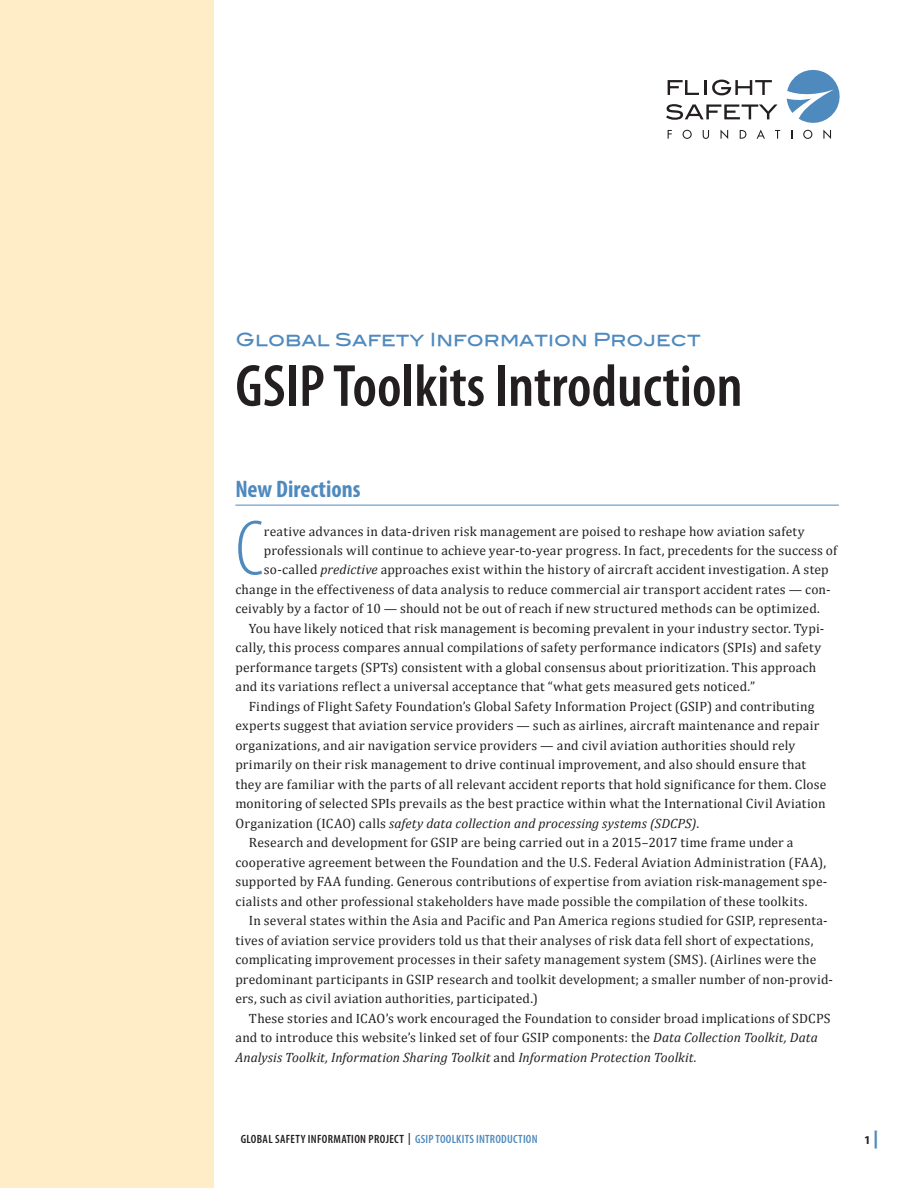
<style>
.page{position:relative;width:918px;height:1188px;background:#fff}
.page>*{position:absolute;margin:0;border:0;box-sizing:border-box;transform-origin:0 0}
.t1{font:300 condensed 79.35px "Myriad Pro";color:#4f8abe}
.t2{font:600 condensed 60px "Myriad Pro";color:#231f20}
.t3{font:700 condensed 24px "Myriad Pro";color:#4f8abe}
.t4{font:18px "Blair Md ITCTT Medium";color:#4f8abe}
.t5{font:13.5px "Cambria";letter-spacing:.015em;color:#231f20}
.t6{font:italic 13.5px "Cambria";letter-spacing:.005em;color:#231f20}
.t7{font:600 condensed 12px "Myriad Pro";letter-spacing:.025em;color:#231f20}
.t8{font:700 12px "Myriad Pro";color:#231f20}
.s1{font-style:italic}
.s2{font-style:normal}
.s3{color:#4f8abe}
.s4{font-weight:900;font-size:18px;color:#4f8abe}
</style>
<div class="page">
<div style="left:0;top:0;width:214px;height:1188px;background:#ffedc7"></div>
<svg style="left:668px;top:80px;width:38px;height:15px"></svg>
<svg style="left:712px;top:80px;width:60px;height:15px"></svg>
<svg style="left:666px;top:104px;width:112px;height:16px"></svg>
<svg style="left:668px;top:130px;width:4px;height:9px"></svg>
<svg style="left:683px;top:130px;width:9px;height:9px"></svg>
<svg style="left:703px;top:130px;width:6px;height:9px"></svg>
<svg style="left:721px;top:130px;width:7px;height:9px"></svg>
<svg style="left:740px;top:130px;width:6px;height:9px"></svg>
<svg style="left:757px;top:130px;width:8px;height:9px"></svg>
<svg style="left:775px;top:130px;width:5px;height:9px"></svg>
<svg style="left:787px;top:69px;width:53px;height:70px"></svg>
<hr style="left:235px;top:505px;width:604px;height:1px;background:#4f8abe">
<h3 class="t4" style="left:235px;top:325px;width:467px">Global Safety Information Project</h3>
<h2 class="t2" style="left:235px;top:349px;width:509px">GSIP Toolkits Introduction</h2>
<h3 class="t3" style="left:235px;top:474px;width:127px">New Directions</h3>
<h1 class="t1" style="left:235px;top:501px;width:30px">C</h1>
<p class="t5" style="left:264px;top:523px;width:542px">reative advances in data-driven risk management are poised to reshape how aviation safety</p>
<p class="t5" style="left:264px;top:542px;width:575px">professionals will continue to achieve year-to-year progress. In fact, precedents for the success of</p>
<p class="t5" style="left:264px;top:562px;width:566px">so-called <span class="s1">predictive</span> approaches exist within the history of aircraft accident investigation. A step</p>
<p class="t5" style="left:235px;top:581px;width:597px">change in the effectiveness of data analysis to reduce commercial air transport accident rates — con-</p>
<p class="t5" style="left:235px;top:601px;width:586px">ceivably by a factor of 10 — should not be out of reach if new structured methods can be optimized.</p>
<p class="t5" style="left:249px;top:620px;width:577px">You have likely noticed that risk management is becoming prevalent in your industry sector. Typi-</p>
<p class="t5" style="left:235px;top:640px;width:587px">cally, this process compares annual compilations of safety performance indicators (SPIs) and safety</p>
<p class="t5" style="left:235px;top:659px;width:582px">performance targets (SPTs) consistent with a global consensus about prioritization. This approach</p>
<p class="t5" style="left:235px;top:679px;width:521px">and its variations reflect a universal acceptance that “what gets measured gets noticed.”</p>
<p class="t5" style="left:249px;top:698px;width:567px">Findings of Flight Safety Foundation’s Global Safety Information Project (GSIP) and contributing</p>
<p class="t5" style="left:235px;top:718px;width:586px">experts suggest that aviation service providers — such as airlines, aircraft maintenance and repair</p>
<p class="t5" style="left:235px;top:737px;width:561px">organizations, and air navigation service providers — and civil aviation authorities should rely</p>
<p class="t5" style="left:235px;top:757px;width:572px">primarily on their risk management to drive continual improvement, and also should ensure that</p>
<p class="t5" style="left:235px;top:776px;width:592px">they are familiar with the parts of all relevant accident reports that hold significance for them. Close</p>
<p class="t5" style="left:235px;top:796px;width:592px">monitoring of selected SPIs prevails as the best practice within what the International Civil Aviation</p>
<p class="t6" style="left:235px;top:814px;width:465px"><span class="s2">Organization (ICAO) calls</span> safety data collection and processing systems (SDCPS)<span class="s2">.</span></p>
<p class="t5" style="left:249px;top:835px;width:546px">Research and development for GSIP are being carried out in a 2015–2017 time frame under a</p>
<p class="t5" style="left:235px;top:854px;width:592px">cooperative agreement between the Foundation and the U.S. Federal Aviation Administration (FAA),</p>
<p class="t5" style="left:235px;top:874px;width:593px">supported by FAA funding. Generous contributions of expertise from aviation risk-management spe-</p>
<p class="t5" style="left:235px;top:893px;width:574px">cialists and other professional stakeholders have made possible the compilation of these toolkits.</p>
<p class="t5" style="left:249px;top:913px;width:580px">In several states within the Asia and Pacific and Pan America regions studied for GSIP, representa-</p>
<p class="t5" style="left:235px;top:932px;width:580px">tives of aviation service providers told us that their analyses of risk data fell short of expectations,</p>
<p class="t5" style="left:235px;top:952px;width:582px">complicating improvement processes in their safety management system (SMS). (Airlines were the</p>
<p class="t5" style="left:235px;top:971px;width:599px">predominant participants in GSIP research and toolkit development; a smaller number of non-provid-</p>
<p class="t5" style="left:235px;top:991px;width:304px">ers, such as civil aviation authorities, participated.)</p>
<p class="t5" style="left:249px;top:1010px;width:583px">These stories and ICAO’s work encouraged the Foundation to consider broad implications of SDCPS</p>
<p class="t5" style="left:235px;top:1030px;width:584px">and to introduce this website’s linked set of four GSIP components: the <span class="s1">Data Collection Toolkit, Data</span></p>
<p class="t6" style="left:235px;top:1048px;width:463px">Analysis Toolkit, Information Sharing Toolkit <span class="s2">and</span> Information Protection Toolkit.</p>
<p class="t7" style="left:241px;top:1132px;width:298px">GLOBAL SAFETY INFORMATION PROJECT | <span class="s3">GSIP TOOLKITS INTRODUCTION</span></p>
<p class="t8" style="left:864px;top:1132px;width:16px">1<span class="s4">|</span></p>
</div>
